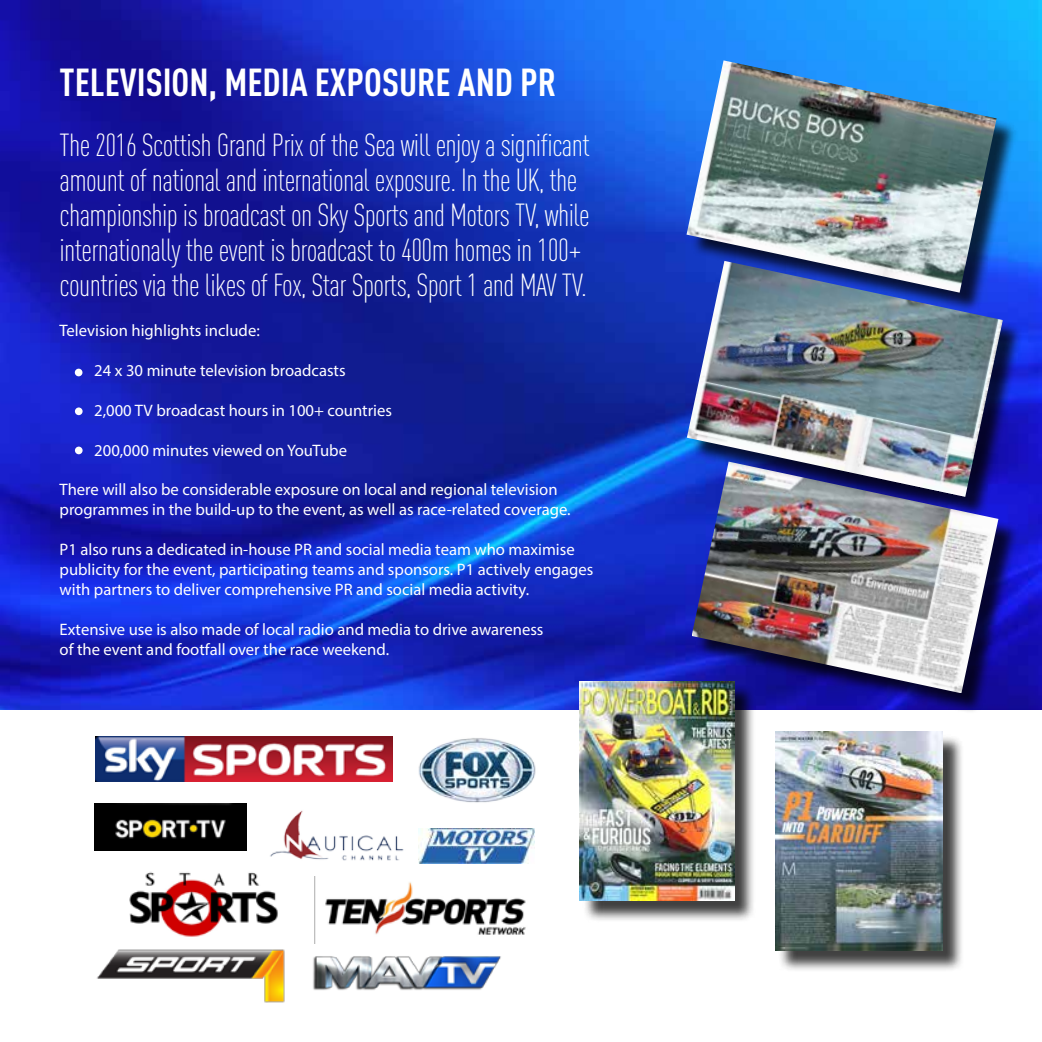
<style>
.page{position:relative;width:1042px;height:1042px;background:#fff}
.page>*{position:absolute;margin:0;border:0;box-sizing:border-box;transform-origin:0 0}
.t1{font:700 38.5px "DIN Cond";color:#fff}
.t2{font:300 31.5px/35px "DIN Cond";letter-spacing:-.02em;color:#fff}
.t3{font:16.62px/19.9px "Myriad Pro";color:#fff}
</style>
<div class="page">
<img style="left:0;top:0;width:1042px;height:709px">
<div style="left:695px;top:465px;width:324px;height:249px;background:#000;opacity:.75"></div>
<img style="left:691px;top:518px;width:307px;height:175px">
<div style="left:690px;top:64px;width:327px;height:250px;background:#000;opacity:.75"></div>
<img style="left:686px;top:60px;width:310px;height:233px">
<div style="left:690px;top:264px;width:334px;height:254px;background:#000;opacity:.75"></div>
<img style="left:687px;top:261px;width:316px;height:236px">
<div style="left:582px;top:683px;width:174px;height:239px;background:#000;opacity:.75"></div>
<img style="left:580px;top:681px;width:154px;height:219px">
<div style="left:778px;top:734px;width:186px;height:238px;background:#000;opacity:.75"></div>
<img style="left:775px;top:732px;width:168px;height:218px">
<div style="left:75px;top:369px;width:7px;height:7px;background:#fff;border-radius:50%"></div>
<div style="left:75px;top:407px;width:8px;height:8px;background:#fff;border-radius:50%"></div>
<div style="left:75px;top:446px;width:8px;height:8px;background:#fff;border-radius:50%"></div>
<img style="left:96px;top:737px;width:296px;height:44px">
<img style="left:418px;top:738px;width:118px;height:65px">
<img style="left:94px;top:804px;width:152px;height:47px">
<img style="left:313px;top:956px;width:188px;height:34px">
<img style="left:129px;top:872px;width:149px;height:65px">
<img style="left:314px;top:876px;width:212px;height:68px">
<img style="left:270px;top:810px;width:134px;height:51px">
<img style="left:97px;top:949px;width:188px;height:54px">
<img style="left:418px;top:829px;width:117px;height:34px">
<h1 class="t1" style="left:60px;top:58px;width:498px">TELEVISION, MEDIA EXPOSURE AND PR</h1>
<p class="t2" style="left:60px;top:127px;width:532px">The 2016 Scottish Grand Prix of the Sea will enjoy a significant amount of national and international exposure. In the UK, the championship is broadcast on Sky Sports and Motors TV, while internationally the event is broadcast to 400m homes in 100+ countries via the likes of Fox, Star Sports, Sport 1 and MAV TV.</p>
<p class="t3" style="left:60px;top:320px;width:202px">Television highlights include:</p>
<p class="t3" style="left:94px;top:360px;width:253px">24 x 30 minute television broadcasts</p>
<p class="t3" style="left:94px;top:400px;width:299px">2,000 TV broadcast hours in 100+ countries</p>
<p class="t3" style="left:94px;top:440px;width:254px">200,000 minutes viewed on YouTube</p>
<p class="t3" style="left:60px;top:480px;width:513px">There will also be considerable exposure on local and regional television programmes in the build-up to the event, as well as race-related coverage.</p>
<p class="t3" style="left:60px;top:539px;width:535px">P1 also runs a dedicated in-house PR and social media team who maximise publicity for the event, participating teams and sponsors. P1 actively engages with partners to deliver comprehensive PR and social media activity.</p>
<p class="t3" style="left:60px;top:619px;width:485px">Extensive use is also made of local radio and media to drive awareness of the event and footfall over the race weekend.</p>
</div>
